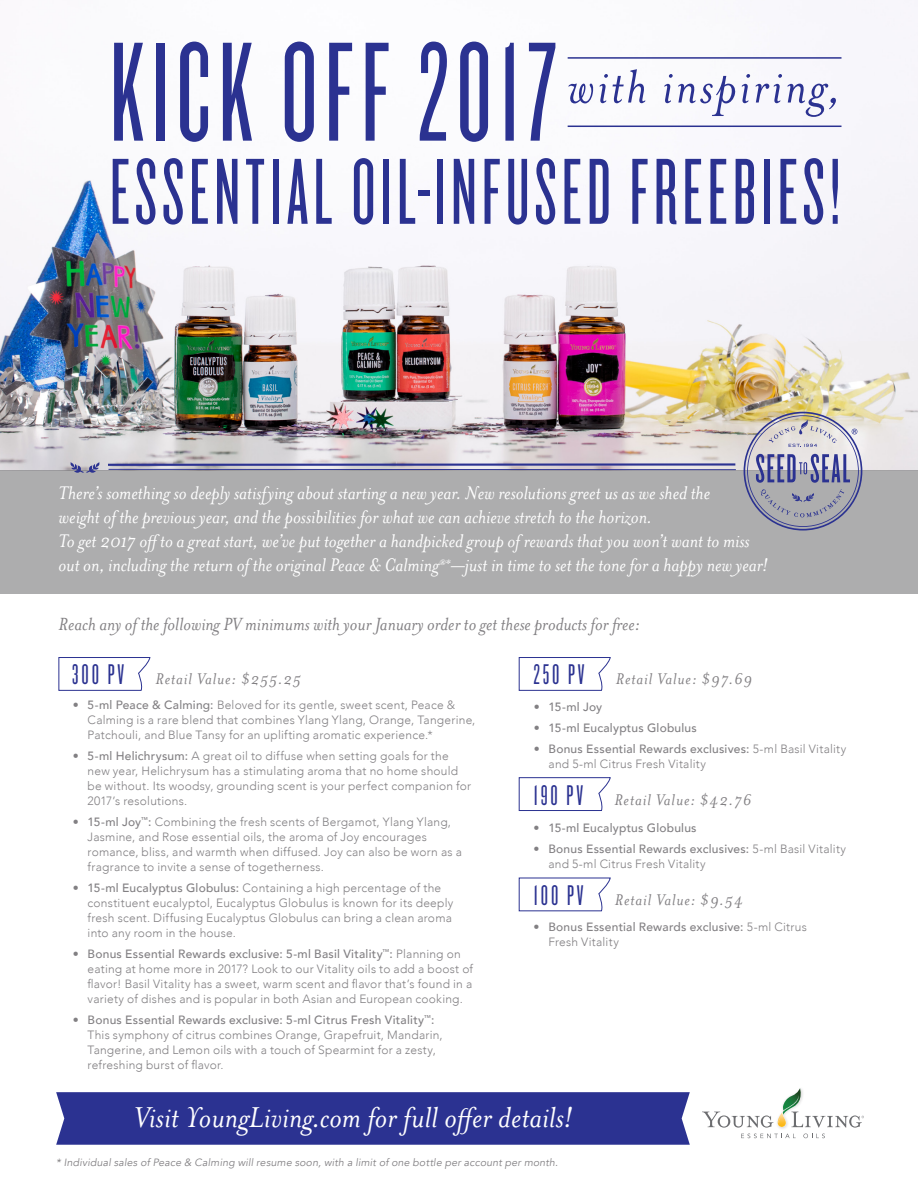
<style>
.page{position:relative;width:918px;height:1188px;background:#fff}
.page>*{position:absolute;margin:0;border:0;box-sizing:border-box;transform-origin:0 0}
.t1{font:147px "Knockout 26 Junior Flywght";letter-spacing:.05em;color:#2b3291}
.t2{font:97.5px "Knockout 26 Junior Flywght";letter-spacing:.05em;color:#2b3291}
.t3{font:italic 54px "Mrs Eaves OT";letter-spacing:.05em;color:#2b3291}
.t4{font:italic 33px "Mrs Eaves OT";letter-spacing:.005em;color:#fff}
.t5{font:italic 21px/24px "Mrs Eaves OT";color:#fff}
.t6{font:italic 20.25px "Mrs Eaves OT";color:#828083}
.t7{font:italic 17.85px "Mrs Eaves OT";letter-spacing:.05em;color:#828083}
.t8{font:300 12px/15px "Avenir";letter-spacing:.02em;color:#828083}
.t9{font:500 12px/15px "Avenir";letter-spacing:.02em;color:#828083}
.t10{font:italic 10.5px "Avenir";letter-spacing:.015em;color:#828083}
.s1{font-family:"Knockout 26 Junior Flywght";font-style:normal;font-size:29.7px;color:#2b3291}
.s2{font-weight:500}
.s3{font-weight:300}
</style>
<div class="page">
<img style="left:0;top:57px;width:918px;height:413px">
<hr style="left:568px;top:126px;width:274px;height:1px;background:#2b3291">
<hr style="left:568px;top:57px;width:274px;height:2px;background:#2b3291">
<div style="left:56px;top:1092px;width:634px;height:53px;background:#2b3291"></div>
<div style="left:0;top:470px;width:918px;height:124px;background:#adadae"></div>
<hr style="left:108px;top:463px;width:627px;height:3px;background:#2b3291">
<hr style="left:109px;top:469px;width:627px;height:1px;background:#2b3291">
<svg style="left:70px;top:462px;width:30px;height:11px"></svg>
<svg style="left:702px;top:1088px;width:162px;height:40px"></svg>
<svg style="left:741px;top:1134px;width:55px;height:4px"></svg>
<svg style="left:803px;top:1134px;width:22px;height:4px"></svg>
<svg style="left:744px;top:412px;width:118px;height:119px"></svg>
<svg style="left:58px;top:657px;width:93px;height:34px"></svg>
<svg style="left:518px;top:657px;width:93px;height:34px"></svg>
<svg style="left:518px;top:777px;width:93px;height:34px"></svg>
<svg style="left:518px;top:877px;width:93px;height:35px"></svg>
<p class="t1" style="left:110px;top:11px;width:448px">KICK OFF 2017</p>
<p class="t2" style="left:110px;top:138px;width:732px">ESSENTIAL OIL-INFUSED FREEBIES!</p>
<p class="t3" style="left:567px;top:57px;width:275px">with inspiring,</p>
<p class="t5" style="left:58px;top:481px;width:653px">There’s something so deeply satisfying about starting a new year. New resolutions greet us as we shed the weight of the previous year, and the possibilities for what we can achieve stretch to the horizon.</p>
<p class="t5" style="left:58px;top:529px;width:711px">To get 2017 offto a great start, we’ve put together a handpicked group of rewards that you won’t want to miss out on, including the return of the original Peace &amp; Calming<sup>®*</sup>—just in time to set the tone for a happy new year!</p>
<h3 class="t6" style="left:58px;top:613px;width:583px">Reach any of the following PV minimums with your January order to get these products for free:</h3>
<p class="t7" style="left:72px;top:669px;width:231px"><span class="s1">300 PV</span> Retail Value: $255.25</p>
<p class="t7" style="left:534px;top:669px;width:220px"><span class="s1">250 PV</span> Retail Value: $97.69</p>
<p class="t8" style="left:88px;top:698px;width:389px;text-indent:-15px"><span class="s2">• 5-ml Peace &amp; Calming:</span> Beloved for its gentle, sweet scent, Peace &amp;<br>Calming is a rare blend that combines Ylang Ylang, Orange, Tangerine,<br>Patchouli, and Blue Tansy for an uplifting aromatic experience.*</p>
<p class="t8" style="left:88px;top:749px;width:385px;text-indent:-15px"><span class="s2">• 5-ml Helichrysum:</span> A great oil to diffuse when setting goals for the new year, Helichrysum has a stimulating aroma that no home should be without. Its woodsy, grounding scent is your perfect companion for 2017’s resolutions.</p>
<p class="t8" style="left:88px;top:814px;width:376px;text-indent:-15px"><span class="s2">• 15-ml Joy</span><sup>™</sup><span class="s2">:</span> Combining the fresh scents of Bergamot, Ylang Ylang, Jasmine, and Rose essential oils, the aroma of Joy encourages romance, bliss, and warmth when diffused. Joy can also be worn as a fragrance to invite a sense of togetherness.</p>
<p class="t8" style="left:88px;top:880px;width:367px;text-indent:-15px"><span class="s2">• 15-ml Eucalyptus Globulus:</span> Containing a high percentage of the constituent eucalyptol, Eucalyptus Globulus is known for its deeply fresh scent. Diffusing Eucalyptus Globulus can bring a clean aroma into any room in the house.</p>
<p class="t8" style="left:88px;top:946px;width:387px;text-indent:-15px"><span class="s2">• Bonus Essential Rewards exclusive: 5-ml Basil Vitality</span><sup>™</sup><span class="s2">:</span> Planning on eating at home more in 2017? Look to our Vitality oils to add a boost of flavor! Basil Vitality has a sweet, warm scent and flavor that’s found in a variety of dishes and is popular in both Asian and European cooking.</p>
<p class="t8" style="left:88px;top:1012px;width:357px;text-indent:-15px"><span class="s2">• Bonus Essential Rewards exclusive: 5-ml Citrus Fresh Vitality</span><sup>™</sup><span class="s2">:<br></span>This symphony of citrus combines Orange, Grapefruit, Mandarin, Tangerine, and Lemon oils with a touch of Spearmint for a zesty, refreshing burst of flavor.</p>
<p class="t9" style="left:534px;top:699px;width:70px">• 15-ml Joy</p>
<p class="t9" style="left:534px;top:720px;width:165px">• 15-ml Eucalyptus Globulus</p>
<p class="t8" style="left:549px;top:741px;width:299px;text-indent:-15px"><span class="s2">• Bonus Essential Rewards exclusives:</span> 5-ml Basil Vitality and 5-ml Citrus Fresh Vitality</p>
<p class="t7" style="left:534px;top:790px;width:219px"><span class="s1">190 PV</span> Retail Value: $42.76</p>
<p class="t9" style="left:534px;top:820px;width:165px">• 15-ml Eucalyptus Globulus</p>
<p class="t8" style="left:548px;top:842px;width:299px;text-indent:-15px"><span class="s2">• Bonus Essential Rewards exclusives:</span> 5-ml Basil Vitality and 5-ml Citrus Fresh Vitality</p>
<p class="t7" style="left:534px;top:890px;width:211px"><span class="s1">100 PV</span> Retail Value: $9.54</p>
<p class="t9" style="left:548px;top:919px;width:260px;text-indent:-15px">• Bonus Essential Rewards exclusive: <span class="s3">5-ml Citrus<br>Fresh Vitality</span></p>
<p class="t4" style="left:134px;top:1099px;width:441px">Visit YoungLiving.com for full offer details!</p>
<p class="t10" style="left:56px;top:1156px;width:503px">* Individual sales of Peace &amp; Calming will resume soon, with a limit of one bottle per account per month.</p>
</div>
